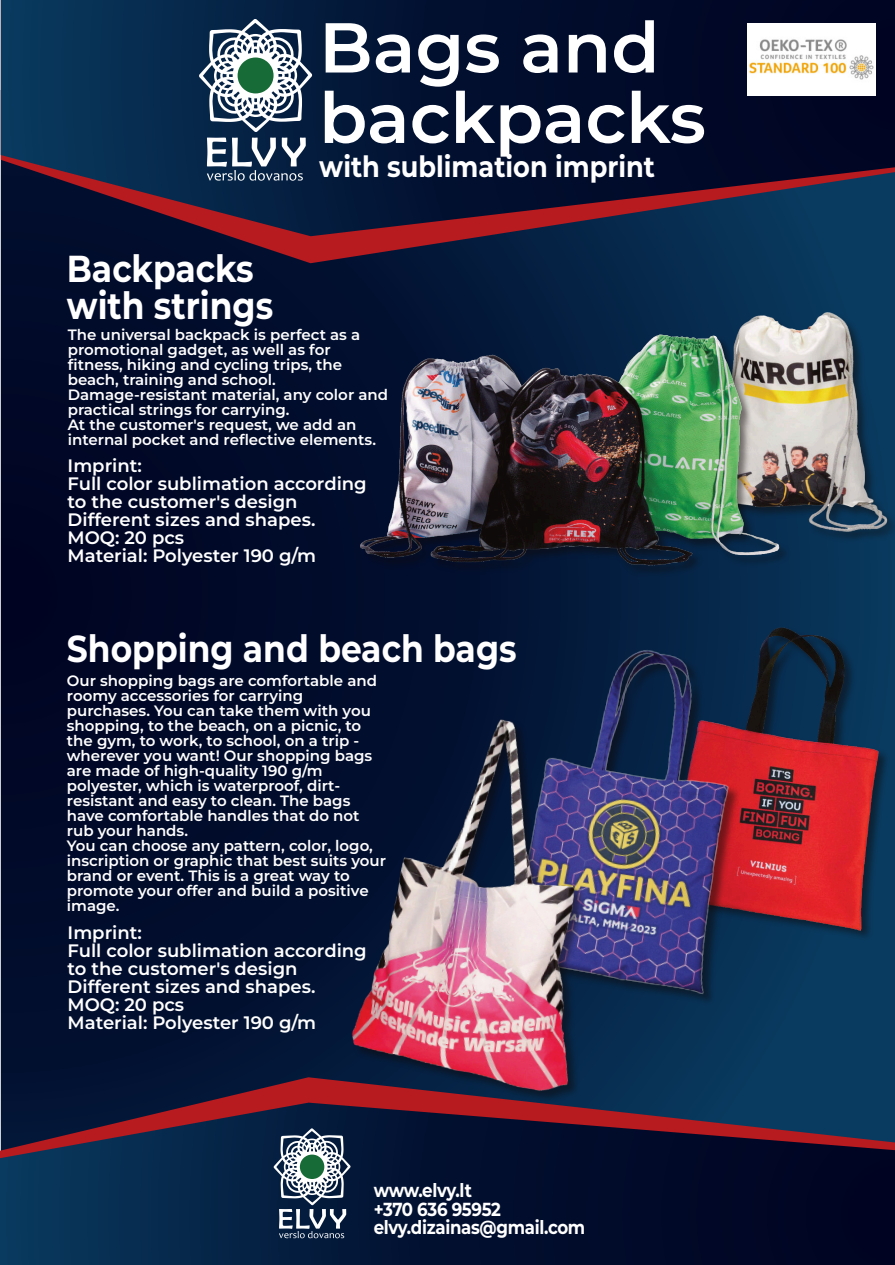
<style>
.page{position:relative;width:895px;height:1265px;background:#fff}
.page>*{position:absolute;margin:0;border:0;box-sizing:border-box;transform-origin:0 0}
.t1{font:600 70.35px/70.3px "Montserrat";color:#fff}
.t2{font:700 37.5px/37.5px "Montserrat";color:#fff;scale:.88 1}
.t3{font:700 29.25px "Montserrat";color:#fff;scale:.88 1}
.t4{font:700 18.9px/18.9px "Montserrat";letter-spacing:-.02em;color:#fff;scale:.88 1}
.t5{font:600 18px/18px "Montserrat";color:#fff}
.t6{font:600 15px/15px "Montserrat";color:#fff}
</style>
<div class="page">
<div style="left:1px;top:263px;width:893px;height:814px;background:#010b2a"></div>
<svg style="left:1px;top:236px;width:893px;height:27px;background:#211936"></svg>
<svg style="left:1px;top:1px;width:893px;height:235px;background:#0d1838"></svg>
<img style="left:747px;top:23px;width:128px;height:72px">
<img style="left:788px;top:282px;width:106px;height:275px">
<img style="left:349px;top:228px;width:439px;height:426px">
<img style="left:869px;top:600px;width:25px;height:360px">
<svg style="left:1px;top:1077px;width:893px;height:25px;background:#072244"></svg>
<svg style="left:1px;top:1102px;width:893px;height:162px;background:#0b1838"></svg>
<img style="left:371px;top:582px;width:498px;height:498px">
<img style="left:240px;top:654px;width:498px;height:498px">
<svg style="left:199px;top:19px;width:113px;height:113px"></svg>
<svg style="left:207px;top:138px;width:99px;height:43px"></svg>
<svg style="left:273px;top:1128px;width:77px;height:110px"></svg>
<h1 class="t1" style="left:319px;top:12px;width:388px">Bags and backpacks</h1>
<h3 class="t3" style="left:319px;top:149px;width:383px">with sublimation imprint</h3>
<h2 class="t2" style="left:67px;top:249px;width:236px">Backpacks with strings</h2>
<p class="t6" style="left:68px;top:327px;width:322px">The universal backpack is perfect as a promotional gadget, as well as for fitness, hiking and cycling trips, the beach, training and school.<br>Damage-resistant material, any color and practical strings for carrying.<br>At the customer's request, we add an internal pocket and reflective elements.</p>
<p class="t5" style="left:68px;top:456px;width:300px">Imprint:<br>Full color sublimation according to the customer's design<br>Different sizes and shapes.<br>MOQ: 20 pcs<br>Material: Polyester 190 g/m</p>
<h2 class="t2" style="left:67px;top:630px;width:512px">Shopping and beach bags</h2>
<p class="t6" style="left:67px;top:673px;width:320px">Our shopping bags are comfortable and roomy accessories for carrying purchases. You can take them with you shopping, to the beach, on a picnic, to the gym, to work, to school, on a trip - wherever you want! Our shopping bags are made of high-quality 190 g/m polyester, which is waterproof, dirt&shy;resistant and easy to clean. The bags have comfortable handles that do not rub your hands.<br>You can choose any pattern, color, logo, inscription or graphic that best suits your brand or event. This is a great way to promote your offer and build a positive image.</p>
<p class="t5" style="left:68px;top:923px;width:300px">Imprint:<br>Full color sublimation according to the customer's design<br>Different sizes and shapes.<br>MOQ: 20 pcs<br>Material: Polyester 190 g/m</p>
<p class="t4" style="left:373px;top:1180px;width:242px">www.elvy.lt<br>+370 636 95952 elvy.dizainas@gmail.com</p>
</div>
